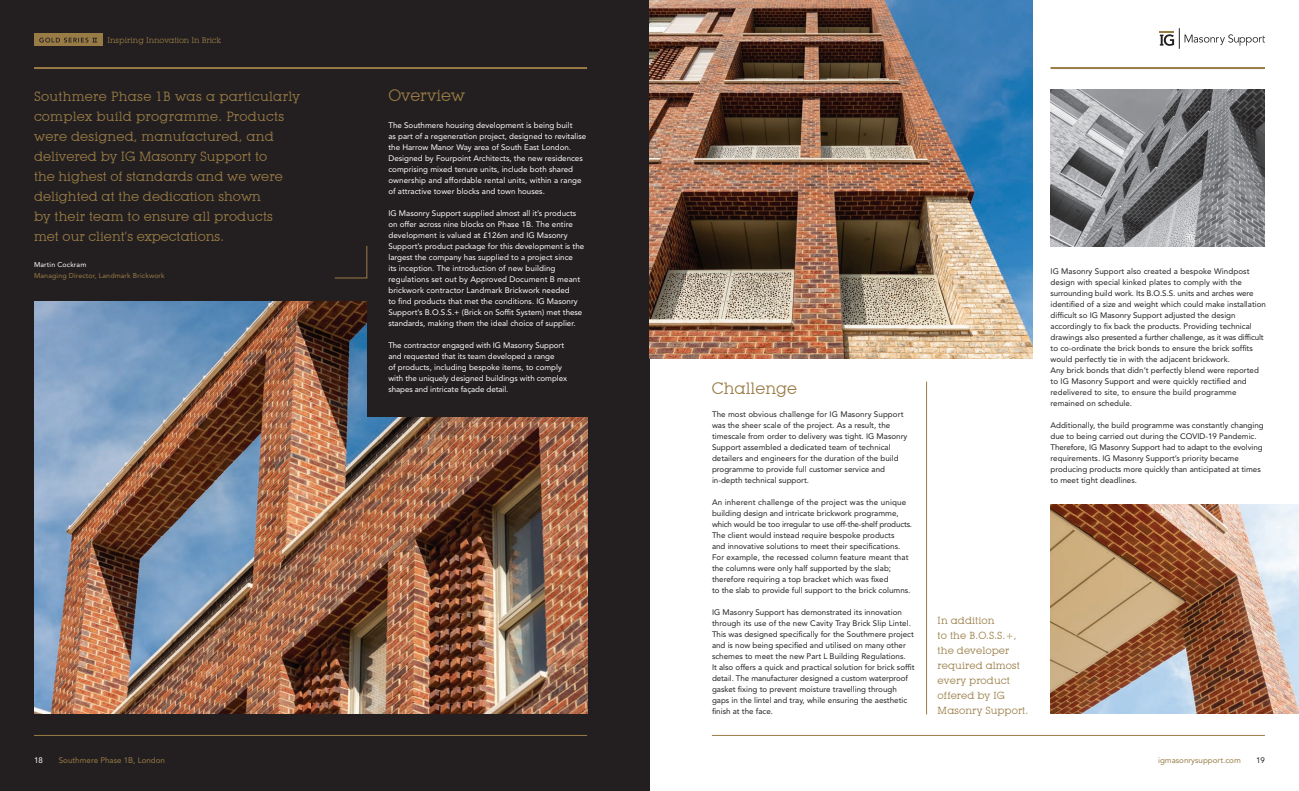
<style>
.page{position:relative;width:1299px;height:791px;background:#fff}
.page>*{position:absolute;margin:0;border:0;box-sizing:border-box;transform-origin:0 0}
.t1{font:16px "Lubalin Graph IT Cby BT";color:#997c45}
.t2{font:13px/20px "Lubalin Graph IT Cby BT";letter-spacing:.01em;color:#997c45}
.t3{font:10px/15px "Lubalin Graph IT Cby BT";letter-spacing:.01em;color:#997c45}
.t4{font:8px/11px "Avenir LT Std";color:#231f20}
.t5{font:8px/11px "Avenir LT Std";color:#fff}
.t6{font:8px "Avenir LT Std";color:#997c45}
.t7{font:8px "Lubalin Graph IT Cby BT";color:#997c45}
.t8{font:7px "Avenir LT Std";letter-spacing:.02em;color:#997c45}
.t9{font:7px "Avenir LT Std";letter-spacing:.02em;color:#fff}
</style>
<div class="page">
<div style="left:0;top:0;width:649px;height:791px;background:#231f20"></div>
<img style="left:34px;top:302px;width:553px;height:412px">
<img style="left:1050px;top:90px;width:214px;height:157px">
<img style="left:1050px;top:505px;width:248px;height:209px">
<div style="left:367px;top:296px;width:234px;height:121px;background:#231f20"></div>
<hr style="left:34px;top:67px;width:553px;height:2px;background:#997c45">
<hr style="left:1050px;top:67px;width:214px;height:2px;background:#997c45">
<hr style="left:711px;top:735px;width:553px;height:1px;background:#997c45">
<hr style="left:34px;top:735px;width:553px;height:1px;background:#997c45">
<hr style="left:926px;top:382px;width:1px;height:332px;background:#997c45">
<img style="left:649px;top:0;width:383px;height:358px">
<svg style="left:334px;top:246px;width:33px;height:32px"></svg>
<svg style="left:1159px;top:28px;width:105px;height:21px"></svg>
<div style="left:34px;top:34px;width:68px;height:12px;background:#997c45"></div>
<svg style="left:39px;top:38px;width:58px;height:5px"></svg>
<p class="t7" style="left:107px;top:35px;width:115px">Inspiring Innovation In Brick</p>
<p class="t2" style="left:34px;top:86px;width:267px">Southmere Phase 1B was a particularly complex build programme. Products were designed, manufactured, and delivered by IG Masonry Support to<br>the highest of standards and we were delighted at the dedication shown<br>by their team to ensure all products met our client’s expectations.</p>
<p class="t9" style="left:34px;top:261px;width:54px">Martin Cockram</p>
<p class="t8" style="left:34px;top:272px;width:132px">Managing Director, Landmark Brickwork</p>
<h1 class="t1" style="left:388px;top:86px;width:78px">Overview</h1>
<p class="t5" style="left:388px;top:120px;width:199px">The Southmere housing development is being built<br>as part of a regeneration project, designed to revitalise the Harrow Manor Way area of South East London.<br>Designed by Fourpoint Architects, the new residences comprising mixed tenure units, include both shared ownership and affordable rental units, within a range of attractive tower blocks and town houses.</p>
<p class="t5" style="left:388px;top:208px;width:197px">IG Masonry Support supplied almost all it’s products on offer across nine blocks on Phase 1B. The entire development is valued at £126m and IG Masonry Support’s product package for this development is the largest the company has supplied to a project since<br>its inception. The introduction of new building regulations set out by Approved Document B meant brickwork contractor Landmark Brickwork needed<br>to find products that met the conditions. IG Masonry Support’s B.O.S.S.+ (Brick on Soffit System) met these standards, making them the ideal choice of supplier.</p>
<p class="t5" style="left:388px;top:340px;width:180px">The contractor engaged with IG Masonry Support and requested that its team developed a range<br>of products, including bespoke items, to comply with the uniquely designed buildings with complex shapes and intricate façade detail.</p>
<h1 class="t1" style="left:711px;top:378px;width:87px">Challenge</h1>
<p class="t4" style="left:712px;top:409px;width:197px">The most obvious challenge for IG Masonry Support was the sheer scale of the project. As a result, the timescale from order to delivery was tight. IG Masonry Support assembled a dedicated team of technical detailers and engineers for the duration of the build programme to provide full customer service and in-depth technical support.</p>
<p class="t4" style="left:712px;top:497px;width:202px">An inherent challenge of the project was the unique building design and intricate brickwork programme, which would be too irregular to use off-the-shelf products.<br>The client would instead require bespoke products<br>and innovative solutions to meet their specifications.<br>For example, the recessed column feature meant that the columns were only half supported by the slab; therefore requiring a top bracket which was fixed<br>to the slab to provide full support to the brick columns.</p>
<p class="t4" style="left:712px;top:607px;width:204px">IG Masonry Support has demonstrated its innovation through its use of the new Cavity Tray Brick Slip Lintel.<br>This was designed specifically for the Southmere project and is now being specified and utilised on many other schemes to meet the new Part L Building Regulations.<br>It also offers a quick and practical solution for brick soffit detail. The manufacturer designed a custom waterproof gasket fixing to prevent moisture travelling through gaps in the lintel and tray, while ensuring the aesthetic finish at the face.</p>
<p class="t4" style="left:1050px;top:266px;width:217px">IG Masonry Support also created a bespoke Windpost design with special kinked plates to comply with the surrounding build work. Its B.O.S.S. units and arches were identified of a size and weight which could make installation difficult so IG Masonry Support adjusted the design accordingly to fix back the products. Providing technical drawings also presented a further challenge, as it was difficult to co-ordinate the brick bonds to ensure the brick soffits would perfectly tie in with the adjacent brickwork.<br>Any brick bonds that didn’t perfectly blend were reported to IG Masonry Support and were quickly rectified and redelivered to site, to ensure the build programme remained on schedule.</p>
<p class="t4" style="left:1050px;top:420px;width:215px">Additionally, the build programme was constantly changing due to being carried out during the COVID-19 Pandemic.<br>Therefore, IG Masonry Support had to adapt to the evolving requirements. IG Masonry Support’s priority became producing products more quickly than anticipated at times to meet tight deadlines.</p>
<p class="t3" style="left:937px;top:613px;width:92px">In addition<br>to the B.O.S.S.+, the developer required almost every product offered by IG<br>Masonry Support.</p>
<p class="t5" style="left:34px;top:755px;width:10px">18</p>
<p class="t6" style="left:59px;top:755px;width:108px">Southmere Phase 1B, London</p>
<p class="t6" style="left:1157px;top:755px;width:84px">igmasonrysupport.com</p>
<p class="t4" style="left:1255px;top:755px;width:10px">19</p>
</div>
